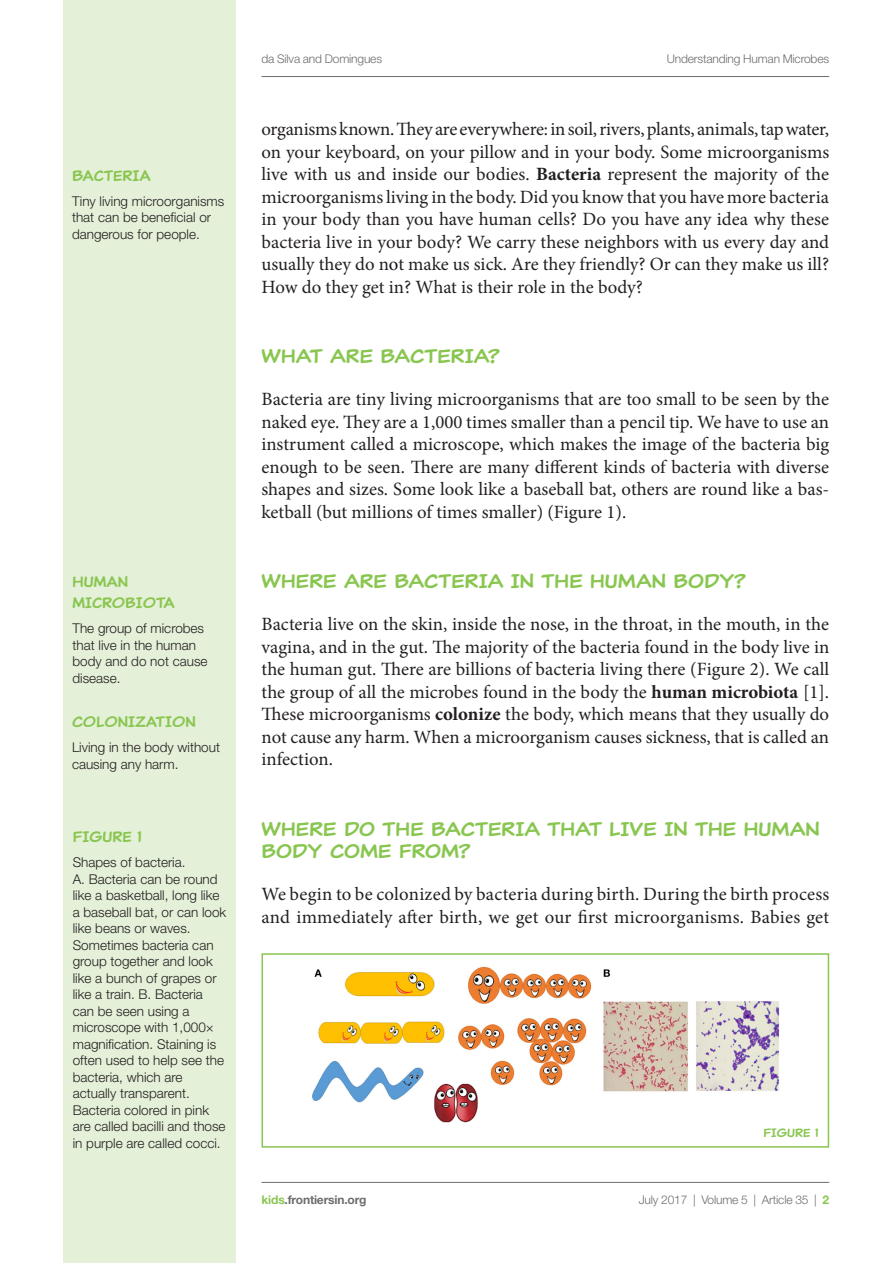
<style>
.page{position:relative;width:893px;height:1263px;background:#fff}
.page>*{position:absolute;margin:0;border:0;box-sizing:border-box;transform-origin:0 0}
.t1{font:19.5px/22.5px "Classic Comic";color:#89c650}
.t2{font:18.75px/22.5px "Minion Pro";letter-spacing:.005em;color:#231f20;text-align:justify}
.t3{font:15px/21px "Classic Comic";color:#89c650}
.t4{font:300 13.5px/16.5px "Helvetica Neue LT Std";color:#231f20}
.t5{font:300 12px "Helvetica Neue LT Std";letter-spacing:-.015em;color:#6c6d70}
.t6{font:700 12px "Helvetica Neue LT Std";letter-spacing:-.015em;color:#6c6d70}
.t7{font:12px "Classic Comic";color:#89c650}
.s1{font-weight:700}
.s2{color:#0d0e15}
.s3{color:#89c650}
.s4{font-weight:700;color:#89c650}
</style>
<div class="page">
<hr style="left:261px;top:76px;width:568px;height:1px;background:#6c6d70">
<div style="left:64px;top:0;width:172px;height:1263px;background:#e4f0d8"></div>
<hr style="left:261px;top:1182px;width:568px;height:1px;background:#6c6d70">
<img style="left:312px;top:966px;width:467px;height:157px">
<div style="left:261px;top:953px;width:568px;height:195px;border:2px solid #89c650"></div>
<p class="t3" style="left:72px;top:165px;width:80px">BACTERIA</p>
<p class="t4" style="left:72px;top:192px;width:154px">Tiny living microorganisms that can be beneficial or dangerous for people.</p>
<p class="t3" style="left:73px;top:572px;width:104px">HUMAN<br>MICROBIOTA</p>
<p class="t4" style="left:73px;top:620px;width:137px">The group of microbes that live in the human body and do not cause disease.</p>
<p class="t3" style="left:72px;top:712px;width:125px">COLONIZATION</p>
<p class="t4" style="left:72px;top:739px;width:150px">Living in the body without causing any harm.</p>
<p class="t3" style="left:73px;top:826px;width:71px">FIGURE 1</p>
<p class="t4" style="left:73px;top:854px;width:155px">Shapes of bacteria.<br>A. Bacteria can be round like a basketball, long like a baseball bat, or can look like beans or waves.<br>Sometimes bacteria can group together and look like a bunch of grapes or like a train. B. Bacteria can be seen using a microscope with 1,000× magnification. Staining is often used to help see the bacteria, which are actually transparent.<br>Bacteria colored in pink are called bacilli and those in purple are called cocci.</p>
<p class="t5" style="left:261px;top:51px;width:122px">da Silva and Domingues</p>
<p class="t5" style="left:667px;top:51px;width:164px">Understanding Human Microbes</p>
<p class="t2" style="left:261px;top:118px;width:569px">organisms known. They are everywhere: in soil, rivers, plants, animals, tap water, on your keyboard, on your pillow and in your body. Some microorganisms live with us and inside our bodies. <span class="s1">Bacteria</span> represent the majority of the microorganisms living in the body. Did you know that you have more bacteria in your body than you have human cells? Do you have any idea why these bacteria live in your body? We carry these neighbors with us every day and usually they do n<span class="s2">o</span>t make us sick. Are they friendly? Or can they make us ill?<br>How do they get in? What is their role in the body?</p>
<p class="t1" style="left:261px;top:345px;width:240px">WHAT ARE BACTERIA?</p>
<p class="t2" style="left:261px;top:388px;width:569px">Bacteria are tiny living microorganisms that are too small to be seen by the naked eye. They are a 1,000 times smaller than a pencil tip. We have to use an instrument called a microscope, which makes the image of the bacteria big enough to be seen. There are many different kinds of bacteria with diverse shapes and sizes. Some look like a baseball bat, others are round like a bas&shy;ketball (but millions of times smaller) (Figure 1).</p>
<p class="t1" style="left:261px;top:570px;width:487px">WHERE ARE BACTERIA IN THE HUMAN BODY?</p>
<p class="t2" style="left:261px;top:613px;width:569px">Bacteria live on the skin, inside the nose, in the throat, in the mouth, in the vagina, and in the gut. The majority of the bacteria found in the body live in the human gut. There are billions of bacteria living there (Figure 2). We call the group of all the microbes found in the body the <span class="s1">human microbiota</span> [1].<br>These microorganisms <span class="s1">colonize</span> the body, which means that they usually do not cause any harm. When a microorganism causes sickness, that is called an infection.</p>
<p class="t1" style="left:261px;top:818px;width:560px">WHERE DO THE BACTERIA THAT LIVE IN THE HUMAN<br>BODY COME FROM?</p>
<p class="t2" style="left:261px;top:883px;width:569px">We begin to be colonized by bacteria during birth. During the birth process and immediately after birth, we get our first microorganisms. Babies get</p>
<p class="t7" style="left:763px;top:1125px;width:57px">FIGURE 1</p>
<p class="t6" style="left:261px;top:1192px;width:107px"><span class="s3">kids</span>.frontiersin.org</p>
<p class="t5" style="left:639px;top:1192px;width:192px">July 2017 | Volume 5 | Article 35 | <span class="s4">2</span></p>
</div>
